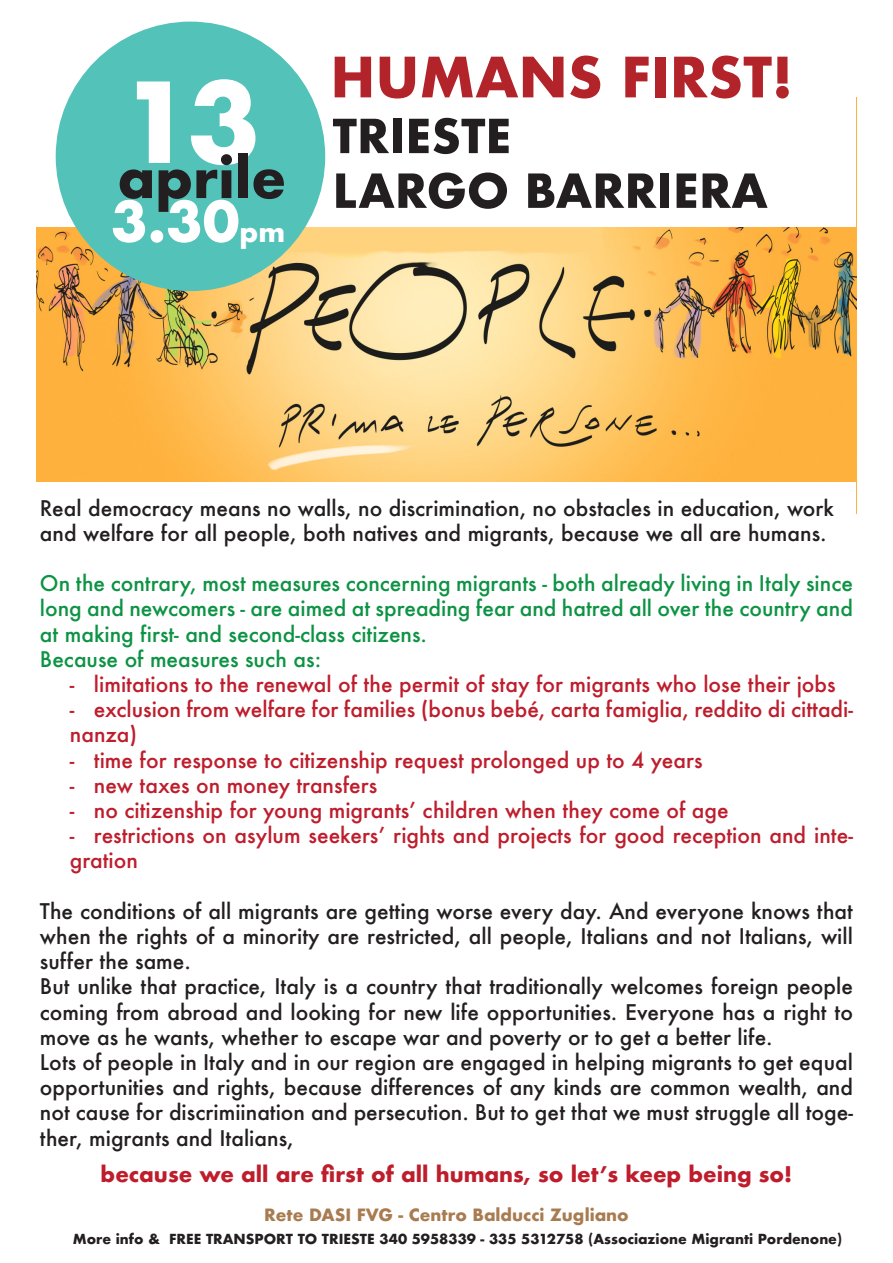
<style>
.page{position:relative;width:893px;height:1263px;background:#fff}
.page>*{position:absolute;margin:0;border:0;box-sizing:border-box;transform-origin:0 0}
.t1{font:700 54px "Futura";color:#b22429}
.t2{font:700 54px/43.5px "Futura";color:#231f20}
.t3{font:500 21px/25.2px "Futura";color:#231f20}
.t4{font:500 21px/25.2px "Futura";color:#be1d2c}
.t5{font:500 21px/25.2px "Futura";color:#0d9344}
.t6{font:700 21px "Futura";color:#be1d2c}
.t7{font:700 16.5px "Futura";color:#a97b50}
.t8{font:700 13.5px "Futura";color:#231f20}
.s1{color:#fff}
.s2{font-size:27px;color:#fff}
</style>
<div class="page">
<img style="left:37px;top:227px;width:819px;height:255px">
<div style="left:56px;top:22px;width:269px;height:269px;background:#53c2b9;border-radius:50%"></div>
<svg style="left:137px;top:81px;width:33px;height:82px"></svg>
<svg style="left:191px;top:79px;width:64px;height:86px"></svg>
<svg style="left:333px;top:119px;width:56px;height:34px"></svg>
<div style="left:393px;top:119px;width:9px;height:34px;background:#231f20"></div>
<svg style="left:409px;top:118px;width:100px;height:36px"></svg>
<svg style="left:336px;top:172px;width:171px;height:37px"></svg>
<svg style="left:528px;top:173px;width:129px;height:35px"></svg>
<div style="left:660px;top:173px;width:9px;height:35px;background:#231f20"></div>
<svg style="left:677px;top:173px;width:19px;height:35px"></svg>
<svg style="left:703px;top:173px;width:65px;height:35px"></svg>
<h1 class="t2" style="left:111px;top:156px;width:177px">aprile<br><span class="s1">3.30</span><span class="s2">pm</span></h1>
<h1 class="t1" style="left:330px;top:38px;width:464px">HUMANS FIRST!</h1>
<p class="t3" style="left:40px;top:495px;width:796px">Real democracy means no walls, no discrimination, no obstacles in education, work and welfare for all people, both natives and migrants, because we all are humans.</p>
<p class="t5" style="left:40px;top:570px;width:814px">On the contrary, most measures concerning migrants - both already living in Italy since long and newcomers - are aimed at spreading fear and hatred all over the country and at making first- and second-class citizens.<br>Because of measures such as:</p>
<p class="t4" style="left:70px;top:671px;width:767px">- limitations to the renewal of the permit of stay for migrants who lose their jobs</p>
<p class="t4" style="left:70px;top:696px;width:785px">- exclusion from welfare for families (bonus bebé, carta famiglia, reddito di cittadi&shy;nanza)</p>
<p class="t4" style="left:70px;top:747px;width:634px">- time for response to citizenship request prolonged up to 4 years</p>
<p class="t4" style="left:70px;top:772px;width:309px">- new taxes on money transfers</p>
<p class="t4" style="left:70px;top:797px;width:660px">- no citizenship for young migrantsʼ children when they come of age</p>
<p class="t4" style="left:70px;top:822px;width:784px">- restrictions on asylum seekersʼ rights and projects for good reception and inte&shy;gration</p>
<p class="t3" style="left:40px;top:898px;width:815px">The conditions of all migrants are getting worse every day. And everyone knows that when the rights of a minority are restricted, all people, Italians and not Italians, will suffer the same.<br>But unlike that practice, Italy is a country that traditionally welcomes foreign people coming from abroad and looking for new life opportunities. Everyone has a right to move as he wants, whether to escape war and poverty or to get a better life.<br>Lots of people in Italy and in our region are engaged in helping migrants to get equal opportunities and rights, because differences of any kinds are common wealth, and not cause for discrimiination and persecution. But to get that we must struggle all toge&shy;ther, migrants and Italians,</p>
<p class="t6" style="left:101px;top:1158px;width:693px">because we all are first of all humans, so let’s keep being so!</p>
<p class="t7" style="left:264px;top:1203px;width:366px">Rete DASI FVG - Centro Balducci Zugliano</p>
<p class="t8" style="left:73px;top:1229px;width:771px">More info &amp; FREE TRANSPORT TO TRIESTE 340 5958339 - 335 5312758 (Associazione Migranti Pordenone)</p>
</div>
